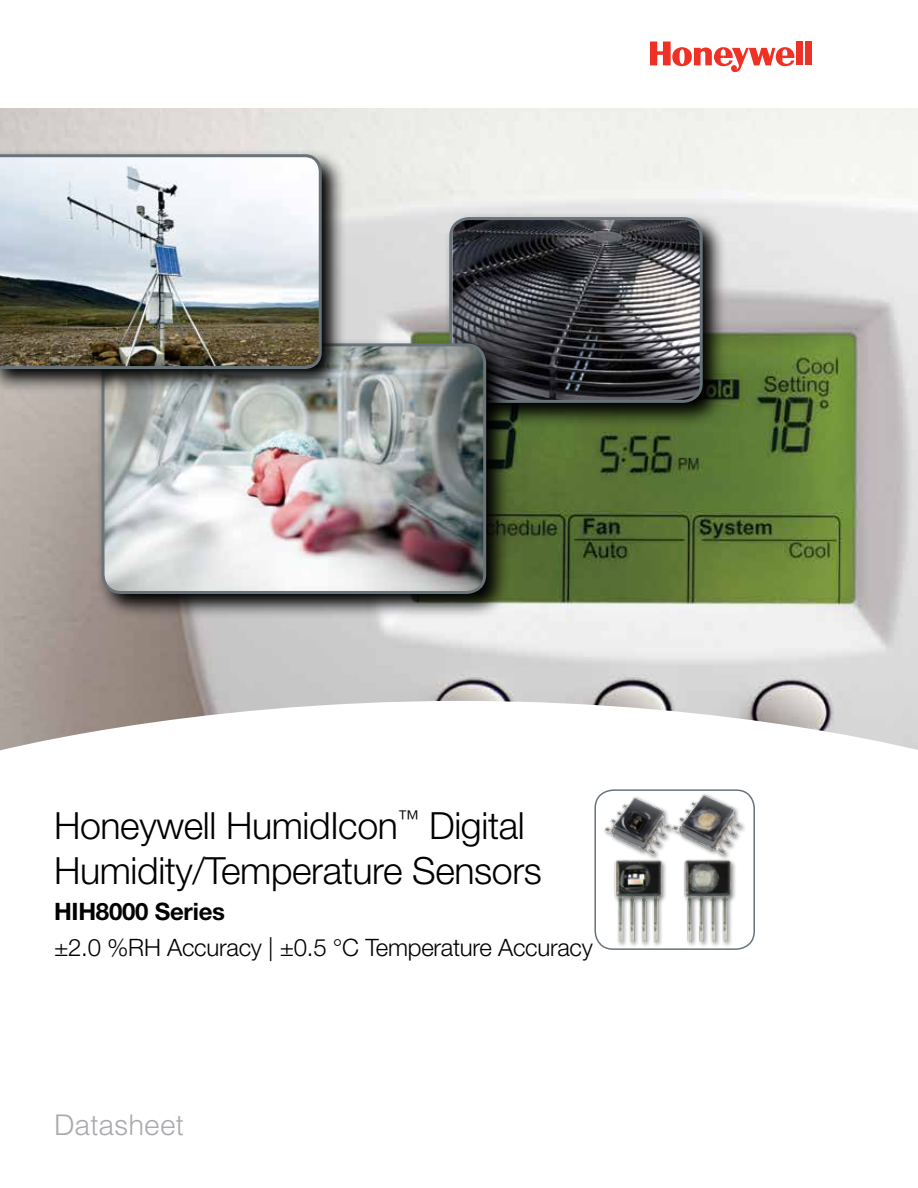
<style>
.page{position:relative;width:918px;height:1188px;background:#fff}
.page>*{position:absolute;margin:0;border:0;box-sizing:border-box;transform-origin:0 0}
.t1{font:300 37.5px/45px "Helvetica Neue LT Std";letter-spacing:-.01em;color:#000}
.t2{font:300 28.5px "Helvetica LT Std";color:#a7a9ac}
.t3{font:300 24px "Helvetica Neue LT Std";letter-spacing:-.01em;color:#000}
.t4{font:700 24px "Helvetica Neue LT Std";letter-spacing:-.01em;color:#000}
</style>
<div class="page">
<img style="left:0;top:109px;width:918px;height:592px">
<div style="left:796px;top:42px;width:7px;height:23px;background:#ee3124"></div>
<div style="left:805px;top:42px;width:7px;height:23px;background:#ee3124"></div>
<svg style="left:650px;top:42px;width:145px;height:30px"></svg>
<svg style="left:0;top:701px;width:918px;height:249px"></svg>
<svg style="left:444px;top:211px;width:284px;height:216px;background:#69725d"></svg>
<img style="left:452px;top:219px;width:249px;height:182px">
<div style="left:449px;top:217px;width:254px;height:186px;border:3px solid #68737a;border-radius:18px"></div>
<svg style="left:96px;top:338px;width:415px;height:280px;background:#5f6158"></svg>
<img style="left:104px;top:345px;width:380px;height:247px">
<div style="left:102px;top:343px;width:384px;height:251px;border:3px solid #68737a;border-radius:18px"></div>
<svg style="left:0;top:148px;width:347px;height:246px;background:#8d8e8c"></svg>
<svg style="left:0;top:153px;width:323px;height:218px"></svg>
<div style="left:595px;top:790px;width:159px;height:159px;background:#fff;border-radius:18px"></div>
<div style="left:594px;top:789px;width:161px;height:161px;border:2px solid #68737a;border-radius:18px"></div>
<div style="left:602px;top:792px;width:145px;height:156px;background:#000;opacity:.5"></div>
<img style="left:603px;top:787px;width:141px;height:157px">
<p class="t1" style="left:54px;top:802px;width:489px">Honeywell HumidIcon<sup>™</sup> Digital<br>Humidity/Temperature Sensors</p>
<p class="t4" style="left:54px;top:897px;width:173px">HIH8000 Series</p>
<p class="t3" style="left:54px;top:933px;width:540px">±2.0 %RH Accuracy | ±0.5 °C Temperature Accuracy</p>
<p class="t2" style="left:54px;top:1107px;width:131px">Datasheet</p>
</div>
